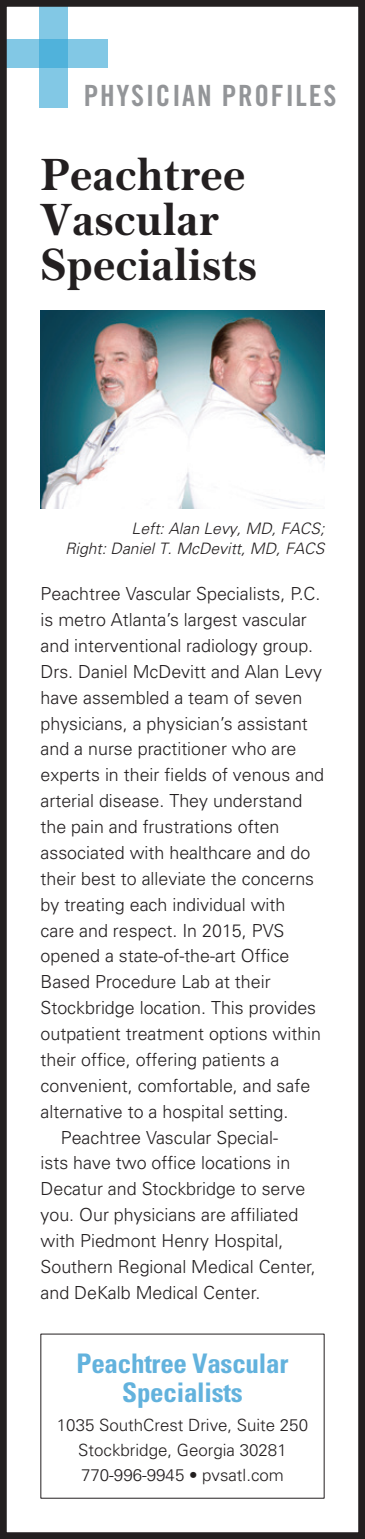
<style>
.page{position:relative;width:365px;height:1539px;background:#fff}
.page>*{position:absolute;margin:0;border:0;box-sizing:border-box;transform-origin:0 0}
._1-Body{font:600 47.25px/45px "Austin Text";letter-spacing:.01em;color:#231f20}
.t1{font:29.25px "Trade Gothic Bold Cond Twenty";letter-spacing:.06em;color:#939598}
._1-Body-2{font:700 condensed 27px/29.2px "Univers";letter-spacing:-.01em;color:#62b2dd;text-align:center}
._1-Body-3{font:300 18px/25.9px "Univers";color:#231f20}
._1-Body-4{font:300 16.88px "Univers";color:#231f20}
._1-Body-5{font:italic 300 15.75px/20.2px "Univers";color:#231f20;text-align:right}
</style>
<div class="page">
<div style="left:39px;top:0;width:29px;height:107px;background:#82c8e5"></div>
<svg style="left:8px;top:39px;width:99px;height:29px;background:#73c1e2"></svg>
<div style="left:0;top:0;width:364px;height:1539px;border:7px solid #231f20"></div>
<img style="left:40px;top:310px;width:284px;height:198px">
<h2 class="t1" style="left:84px;top:78px;width:254px">PHYSICIAN PROFILES</h2>
<p class="_1-Body" style="left:40px;top:151px;width:218px">Peachtree<br>Vascular<br>Specialists</p>
<p class="_1-Body-5" style="left:65px;top:518px;width:261px">Left: Alan Levy, MD, FACS;<br>Right: Daniel T. McDevitt, MD, FACS</p>
<p class="_1-Body-3" style="left:40px;top:581px;width:285px">Peachtree Vascular Specialists, P.C. is metro Atlanta’s largest vascular and interventional radiology group.<br>Drs. Daniel McDevitt and Alan Levy have assembled a team of seven physicians, a physician’s assistant and a nurse practitioner who are experts in their fields of venous and arterial disease. They understand the pain and frustrations often associated with healthcare and do their best to alleviate the concerns by treating each individual with<br>care and respect. In 2015, PVS opened a state-of-the-art Office Based Procedure Lab at their Stockbridge location. This provides outpatient treatment options within their office, offering patients a convenient, comfortable, and safe alternative to a hospital setting.</p>
<p class="_1-Body-3" style="left:40px;top:1124px;width:276px;text-indent:20px">Peachtree Vascular Special-<br>ists have two office locations in<br>Decatur and Stockbridge to serve you. Our physicians are affiliated with Piedmont Henry Hospital,<br>Southern Regional Medical Center, and DeKalb Medical Center.</p>
<p class="_1-Body-2" style="left:77px;top:1349px;width:213px">Peachtree Vascular<br>Specialists</p>
<p class="_1-Body-4" style="left:57px;top:1415px;width:252px">1035 SouthCrest Drive, Suite 250</p>
<p class="_1-Body-4" style="left:78px;top:1440px;width:210px">Stockbridge, Georgia 30281</p>
<p class="_1-Body-4" style="left:81px;top:1465px;width:204px">770-996-9945 • pvsatl.com</p>
</div>
